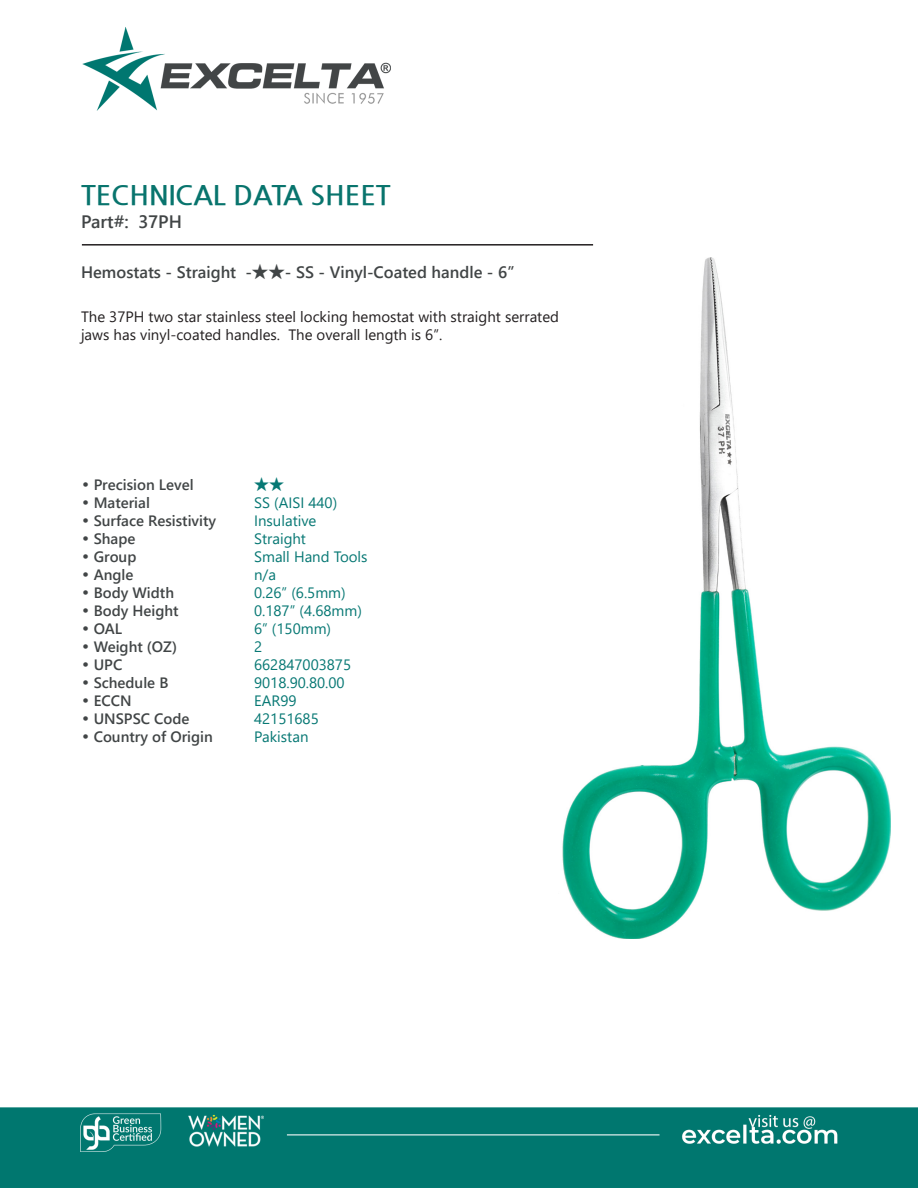
<style>
.page{position:relative;width:918px;height:1188px;background:#fff}
.page>*{position:absolute;margin:0;border:0;box-sizing:border-box;transform-origin:0 0}
.t1{font:700 27px "Nanum Gothic";color:#08746d}
.t2{font:700 18px "Yu Gothic UI";color:#414546}
.t3{font:700 16.5px "Yu Gothic UI";color:#414546}
.CT_s_CTM{font:700 15px "Yu Gothic UI";color:#414546}
.CT_s_CTM-2{font:15px "Yu Gothic UI";color:#077874}
.t4{font:15px/18px "Yu Gothic UI";color:#231f20}
.s1{font-family:"Century Gothic";font-weight:400}
</style>
<div class="page">
<img style="left:0;top:27px;width:918px;height:1161px">
<hr style="left:82px;top:244px;width:511px;height:2px;background:#231f20">
<img style="left:558px;top:257px;width:333px;height:681px">
<p class="t1" style="left:81px;top:182px;width:311px">TECHNICAL DATA SHEET</p>
<p class="t2" style="left:81px;top:212px;width:102px">Part#: 37PH</p>
<p class="t3" style="left:81px;top:262px;width:435px">Hemostats - Straight -★★- SS - Vinyl-Coated handle - 6”</p>
<p class="t4" style="left:81px;top:306px;width:480px">The 37PH two star stainless steel locking hemostat with straight serrated jaws has vinyl-coated handles. The overall length is 6”.</p>
<p class="CT_s_CTM" style="left:81px;top:476px;width:114px"><span class="s1">•</span> Precision Level</p>
<p class="CT_s_CTM-2" style="left:254px;top:471px;width:31px">★★</p>
<p class="CT_s_CTM" style="left:81px;top:494px;width:70px"><span class="s1">•</span> Material</p>
<p class="CT_s_CTM-2" style="left:254px;top:489px;width:85px">SS (AISI 440)</p>
<p class="CT_s_CTM" style="left:81px;top:512px;width:137px"><span class="s1">•</span> Surface Resistivity</p>
<p class="CT_s_CTM-2" style="left:254px;top:507px;width:64px">Insulative</p>
<p class="CT_s_CTM" style="left:81px;top:530px;width:56px"><span class="s1">•</span> Shape</p>
<p class="CT_s_CTM-2" style="left:254px;top:525px;width:53px">Straight</p>
<p class="CT_s_CTM" style="left:81px;top:548px;width:57px"><span class="s1">•</span> Group</p>
<p class="CT_s_CTM-2" style="left:254px;top:543px;width:115px">Small Hand Tools</p>
<p class="CT_s_CTM" style="left:81px;top:566px;width:54px"><span class="s1">•</span> Angle</p>
<p class="CT_s_CTM-2" style="left:254px;top:561px;width:23px">n/a</p>
<p class="CT_s_CTM" style="left:81px;top:584px;width:95px"><span class="s1">•</span> Body Width</p>
<p class="CT_s_CTM-2" style="left:254px;top:579px;width:93px">0.26” (6.5mm)</p>
<p class="CT_s_CTM" style="left:81px;top:602px;width:99px"><span class="s1">•</span> Body Height</p>
<p class="CT_s_CTM-2" style="left:254px;top:597px;width:109px">0.187” (4.68mm)</p>
<p class="CT_s_CTM" style="left:81px;top:620px;width:43px"><span class="s1">•</span> OAL</p>
<p class="CT_s_CTM-2" style="left:254px;top:615px;width:78px">6” (150mm)</p>
<p class="CT_s_CTM" style="left:81px;top:638px;width:98px"><span class="s1">•</span> Weight (OZ)</p>
<p class="CT_s_CTM-2" style="left:254px;top:633px;width:10px">2</p>
<p class="CT_s_CTM" style="left:81px;top:656px;width:43px"><span class="s1">•</span> UPC</p>
<p class="CT_s_CTM-2" style="left:254px;top:651px;width:99px">662847003875</p>
<p class="CT_s_CTM" style="left:81px;top:674px;width:89px"><span class="s1">•</span> Schedule B</p>
<p class="CT_s_CTM-2" style="left:254px;top:669px;width:92px">9018.90.80.00</p>
<p class="CT_s_CTM" style="left:81px;top:692px;width:52px"><span class="s1">•</span> ECCN</p>
<p class="CT_s_CTM-2" style="left:254px;top:687px;width:44px">EAR99</p>
<p class="CT_s_CTM" style="left:81px;top:710px;width:110px"><span class="s1">•</span> UNSPSC Code</p>
<p class="CT_s_CTM-2" style="left:254px;top:705px;width:66px">42151685</p>
<p class="CT_s_CTM" style="left:81px;top:728px;width:133px"><span class="s1">•</span> Country of Origin</p>
<p class="CT_s_CTM-2" style="left:254px;top:723px;width:56px">Pakistan</p>
</div>
